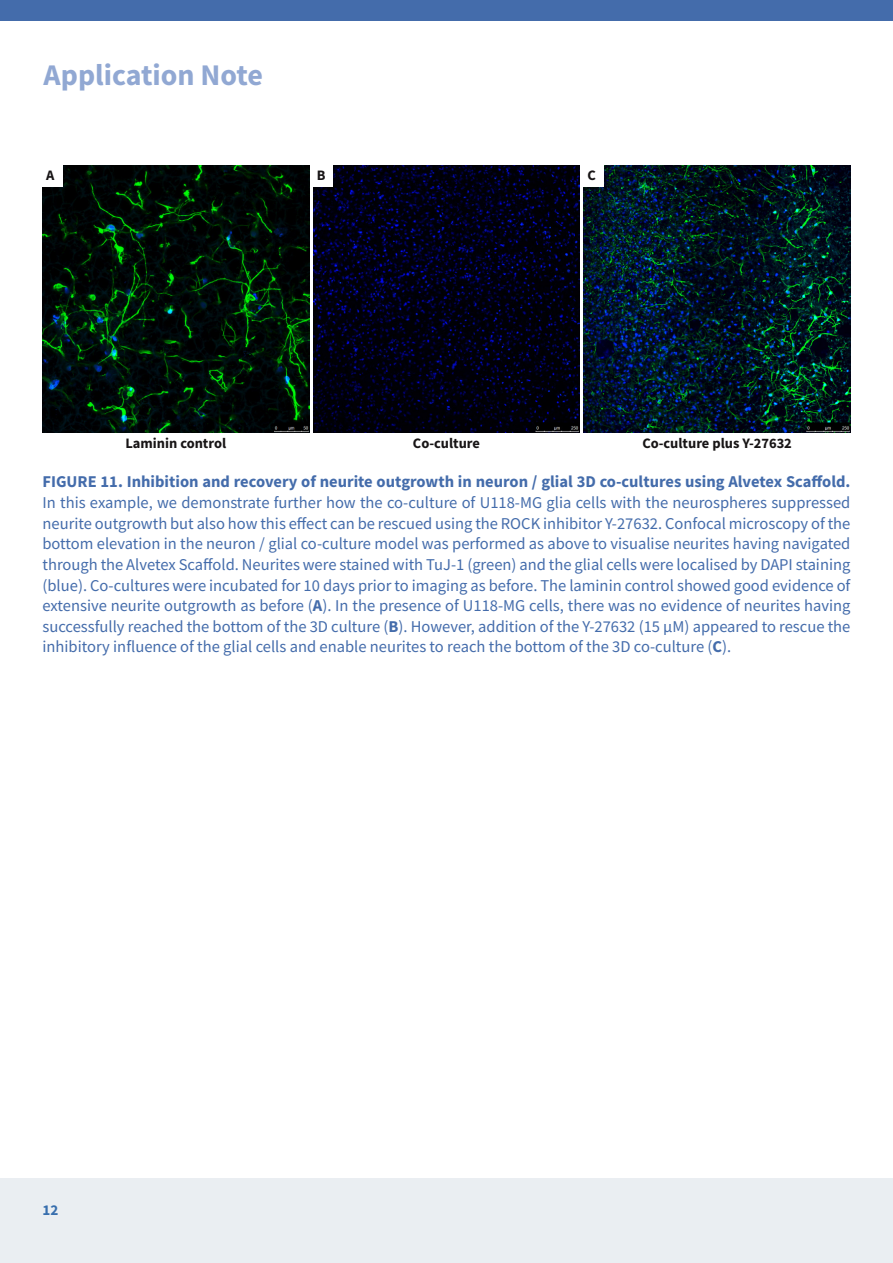
<style>
.page{position:relative;width:893px;height:1263px;background:#fff}
.page>*{position:absolute;margin:0;border:0;box-sizing:border-box;transform-origin:0 0}
.t1{font:700 30px "Source Sans Pro";color:#91a8d3}
.t2{font:16.5px/20.7px "Source Sans Pro";color:#446cab;text-align:justify}
.t3{font:700 16.5px "Source Sans Pro";color:#446cab}
.t4{font:700 15px "Source Sans Pro";color:#386fae}
.t5{font:700 14.4px "Source Sans Pro";color:#181516}
.s1{font-weight:700}
</style>
<div class="page">
<div style="left:0;top:1178px;width:893px;height:85px;background:#eaeef2"></div>
<div style="left:0;top:0;width:893px;height:21px;background:#446cab"></div>
<img style="left:313px;top:165px;width:267px;height:267px">
<img style="left:43px;top:165px;width:266px;height:267px">
<img style="left:584px;top:165px;width:266px;height:267px">
<div style="left:41px;top:164px;width:21px;height:22px;background:#fff"></div>
<div style="left:312px;top:164px;width:21px;height:22px;background:#fff"></div>
<div style="left:582px;top:164px;width:21px;height:22px;background:#fff"></div>
<h1 class="t1" style="left:44px;top:63px;width:221px">Application Note</h1>
<p class="t5" style="left:46px;top:169px;width:10px">A</p>
<p class="t5" style="left:317px;top:169px;width:10px">B</p>
<p class="t5" style="left:587px;top:169px;width:10px">C</p>
<p class="t5" style="left:125px;top:438px;width:102px">Laminin control</p>
<p class="t5" style="left:413px;top:438px;width:69px">Co-culture</p>
<p class="t5" style="left:642px;top:438px;width:151px">Co-culture plus Y-27632</p>
<p class="t3" style="left:43px;top:475px;width:809px">FIGURE 11. Inhibition and recovery of neurite outgrowth in neuron / glial 3D co-cultures using Alvetex Scaffold.</p>
<p class="t2" style="left:43px;top:494px;width:809px">In this example, we demonstrate further how the co-culture of U118-MG glia cells with the neurospheres suppressed neurite outgrowth but also how this effect can be rescued using the ROCK inhibitor Y-27632. Confocal microscopy of the bottom elevation in the neuron / glial co-culture model was performed as above to visualise neurites having navigated through the Alvetex Scaffold. Neurites were stained with TuJ-1 (green) and the glial cells were localised by DAPI staining (blue). Co-cultures were incubated for 10 days prior to imaging as before. The laminin control showed good evidence of extensive neurite outgrowth as before (<span class="s1">A</span>). In the presence of U118-MG cells, there was no evidence of neurites having successfully reached the bottom of the 3D culture (<span class="s1">B</span>). However, addition of the Y-27632 (15 µM) appeared to rescue the inhibitory influence of the glial cells and enable neurites to reach the bottom of the 3D co-culture (<span class="s1">C</span>).</p>
<p class="t4" style="left:43px;top:1204px;width:17px">12</p>
</div>
